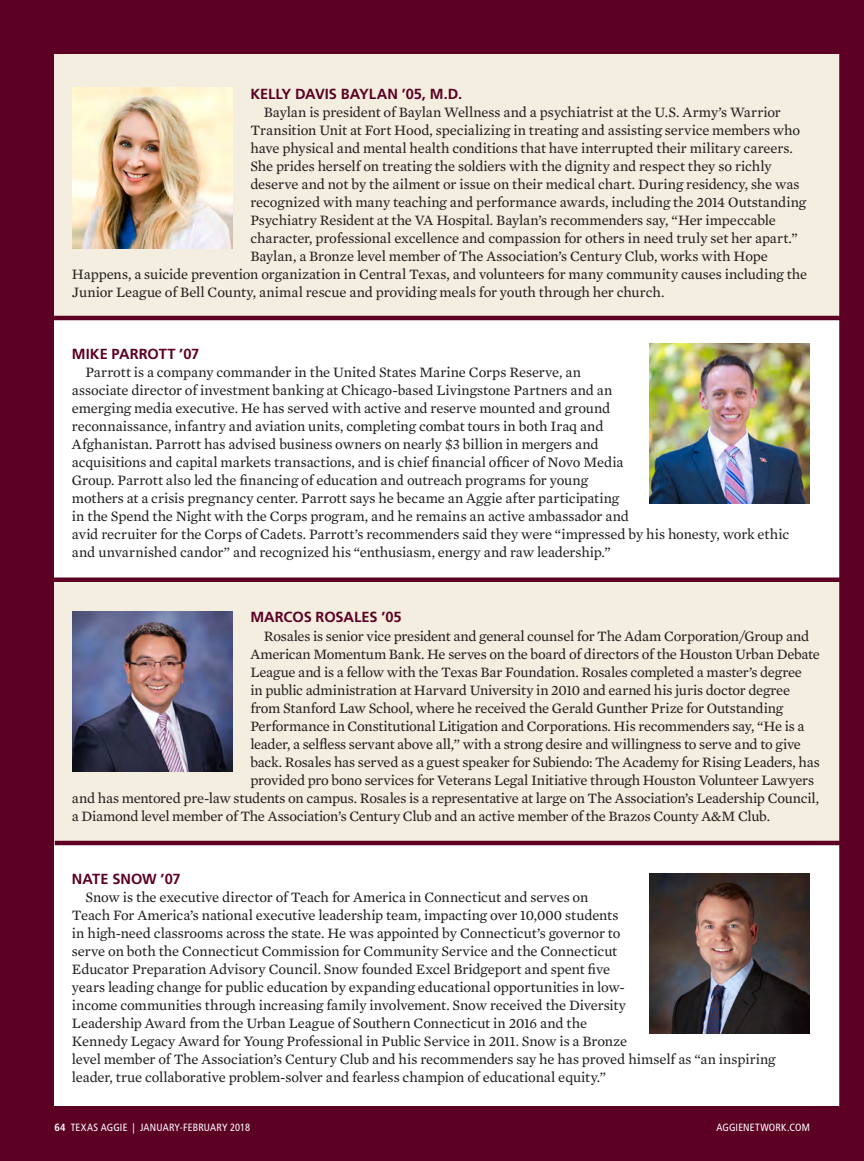
<style>
.page{position:relative;width:864px;height:1161px;background:#5c0024}
.page>*{position:absolute;margin:0;border:0;box-sizing:border-box;transform-origin:0 0}
.Aggie_Body_Copy{font:14.7px/18px "Mercury Text G2";letter-spacing:-.01em;color:#231f20}
.Aggie_Body_Copy-2{font:700 14.7px "Frutiger LT Std";color:#5c0024}
.t1{font:condensed 10.5px "Frutiger LT Std";letter-spacing:.015em;color:#fff}
.s1{font-weight:700}
</style>
<div class="page">
<div style="left:55px;top:580px;width:809px;height:262px;background:#f3eedf"></div>
<div style="left:55px;top:842px;width:809px;height:264px;background:#fff"></div>
<div style="left:55px;top:316px;width:809px;height:264px;background:#fff"></div>
<div style="left:55px;top:55px;width:809px;height:262px;background:#f3eedf"></div>
<img style="left:650px;top:873px;width:160px;height:161px">
<img style="left:72px;top:611px;width:160px;height:161px">
<hr style="left:53px;top:316px;width:811px;height:4px;background:#5c0024">
<hr style="left:53px;top:578px;width:811px;height:4px;background:#5c0024">
<hr style="left:55px;top:841px;width:809px;height:4px;background:#5c0024">
<div style="left:839px;top:48px;width:25px;height:1084px;background:#5c0024"></div>
<img style="left:72px;top:88px;width:160px;height:160px">
<img style="left:650px;top:344px;width:160px;height:160px">
<p class="Aggie_Body_Copy-2" style="left:250px;top:85px;width:213px">KELLY DAVIS BAYLAN ’05, M.D.</p>
<p class="Aggie_Body_Copy" style="left:264px;top:103px;width:518px">Baylan is president of Baylan Wellness and a psychiatrist at the U.S. Army’s Warrior</p>
<p class="Aggie_Body_Copy" style="left:250px;top:121px;width:551px">Transition Unit at Fort Hood, specializing in treating and assisting service members who</p>
<p class="Aggie_Body_Copy" style="left:250px;top:139px;width:544px">have physical and mental health conditions that have interrupted their military careers.</p>
<p class="Aggie_Body_Copy" style="left:250px;top:157px;width:523px">She prides herself on treating the soldiers with the dignity and respect they so richly</p>
<p class="Aggie_Body_Copy" style="left:250px;top:175px;width:551px">deserve and not by the ailment or issue on their medical chart. During residency, she was</p>
<p class="Aggie_Body_Copy" style="left:250px;top:193px;width:557px">recognized with many teaching and performance awards, including the 2014 Outstanding</p>
<p class="Aggie_Body_Copy" style="left:250px;top:211px;width:527px">Psychiatry Resident at the VA Hospital. Baylan’s recommenders say, “Her impeccable</p>
<p class="Aggie_Body_Copy" style="left:250px;top:229px;width:549px">character, professional excellence and compassion for others in need truly set her apart.”</p>
<p class="Aggie_Body_Copy" style="left:250px;top:247px;width:519px">Baylan, a Bronze level member of The Association’s Century Club, works with Hope</p>
<p class="Aggie_Body_Copy" style="left:72px;top:265px;width:737px">Happens, a suicide prevention organization in Central Texas, and volunteers for many community causes including the</p>
<p class="Aggie_Body_Copy" style="left:72px;top:283px;width:594px">Junior League of Bell County, animal rescue and providing meals for youth through her church.</p>
<p class="Aggie_Body_Copy-2" style="left:72px;top:345px;width:129px">MIKE PARROTT ’07</p>
<p class="Aggie_Body_Copy" style="left:72px;top:363px;width:719px;text-indent:13px">Parrott is a company commander in the United States Marine Corps Reserve, an<br>associate director of investment banking at Chicago-based Livingstone Partners and an<br>emerging media executive. He has served with active and reserve mounted and ground<br>reconnaissance, infantry and aviation units, completing combat tours in both Iraq and<br>Afghanistan. Parrott has advised business owners on nearly $3 billion in mergers and<br>acquisitions and capital markets transactions, and is chief financial officer of Novo Media<br>Group. Parrott also led the financing of education and outreach programs for young<br>mothers at a crisis pregnancy center. Parrott says he became an Aggie after participating<br>in the Spend the Night with the Corps program, and he remains an active ambassador and<br>avid recruiter for the Corps of Cadets. Parrott’s recommenders said they were “impressed by his honesty, work ethic and unvarnished candor” and recognized his “enthusiasm, energy and raw leadership.”</p>
<p class="Aggie_Body_Copy-2" style="left:250px;top:609px;width:153px">MARCOS ROSALES ’05</p>
<p class="Aggie_Body_Copy" style="left:264px;top:627px;width:547px">Rosales is senior vice president and general counsel for The Adam Corporation/Group and</p>
<p class="Aggie_Body_Copy" style="left:250px;top:645px;width:571px">American Momentum Bank. He serves on the board of directors of the Houston Urban Debate</p>
<p class="Aggie_Body_Copy" style="left:250px;top:663px;width:553px">League and is a fellow with the Texas Bar Foundation. Rosales completed a master’s degree</p>
<p class="Aggie_Body_Copy" style="left:250px;top:681px;width:541px">in public administration at Harvard University in 2010 and earned his juris doctor degree</p>
<p class="Aggie_Body_Copy" style="left:250px;top:699px;width:534px">from Stanford Law School, where he received the Gerald Gunther Prize for Outstanding</p>
<p class="Aggie_Body_Copy" style="left:250px;top:717px;width:556px">Performance in Constitutional Litigation and Corporations. His recommenders say, “He is a</p>
<p class="Aggie_Body_Copy" style="left:250px;top:735px;width:552px">leader, a selfless servant above all,” with a strong desire and willingness to serve and to give</p>
<p class="Aggie_Body_Copy" style="left:250px;top:753px;width:571px">back. Rosales has served as a guest speaker for Subiendo: The Academy for Rising Leaders, has</p>
<p class="Aggie_Body_Copy" style="left:250px;top:771px;width:565px">provided pro bono services for Veterans Legal Initiative through Houston Volunteer Lawyers</p>
<p class="Aggie_Body_Copy" style="left:72px;top:789px;width:749px">and has mentored pre-law students on campus. Rosales is a representative at large on The Association’s Leadership Council,</p>
<p class="Aggie_Body_Copy" style="left:72px;top:807px;width:700px">a Diamond level member of The Association’s Century Club and an active member of the Brazos County A&amp;M Club.</p>
<p class="Aggie_Body_Copy-2" style="left:72px;top:871px;width:110px">NATE SNOW ’07</p>
<p class="Aggie_Body_Copy" style="left:72px;top:888px;width:705px;text-indent:13px">Snow is the executive director of Teach for America in Connecticut and serves on<br>Teach For America’s national executive leadership team, impacting over 10,000 students<br>in high-need classrooms across the state. He was appointed by Connecticut’s governor to<br>serve on both the Connecticut Commission for Community Service and the Connecticut<br>Educator Preparation Advisory Council. Snow founded Excel Bridgeport and spent five<br>years leading change for public education by expanding educational opportunities in low-<br>income communities through increasing family involvement. Snow received the Diversity<br>Leadership Award from the Urban League of Southern Connecticut in 2016 and the<br>Kennedy Legacy Award for Young Professional in Public Service in 2011. Snow is a Bronze<br>level member of The Association’s Century Club and his recommenders say he has proved himself as “an inspiring leader, true collaborative problem-solver and fearless champion of educational equity.”</p>
<p class="t1" style="left:716px;top:1121px;width:95px">AGGIENETWORK.COM</p>
<p class="t1" style="left:54px;top:1121px;width:197px"><span class="s1">64</span> TEXAS AGGIE | JANUARY-FEBRUARY 2018</p>
</div>
